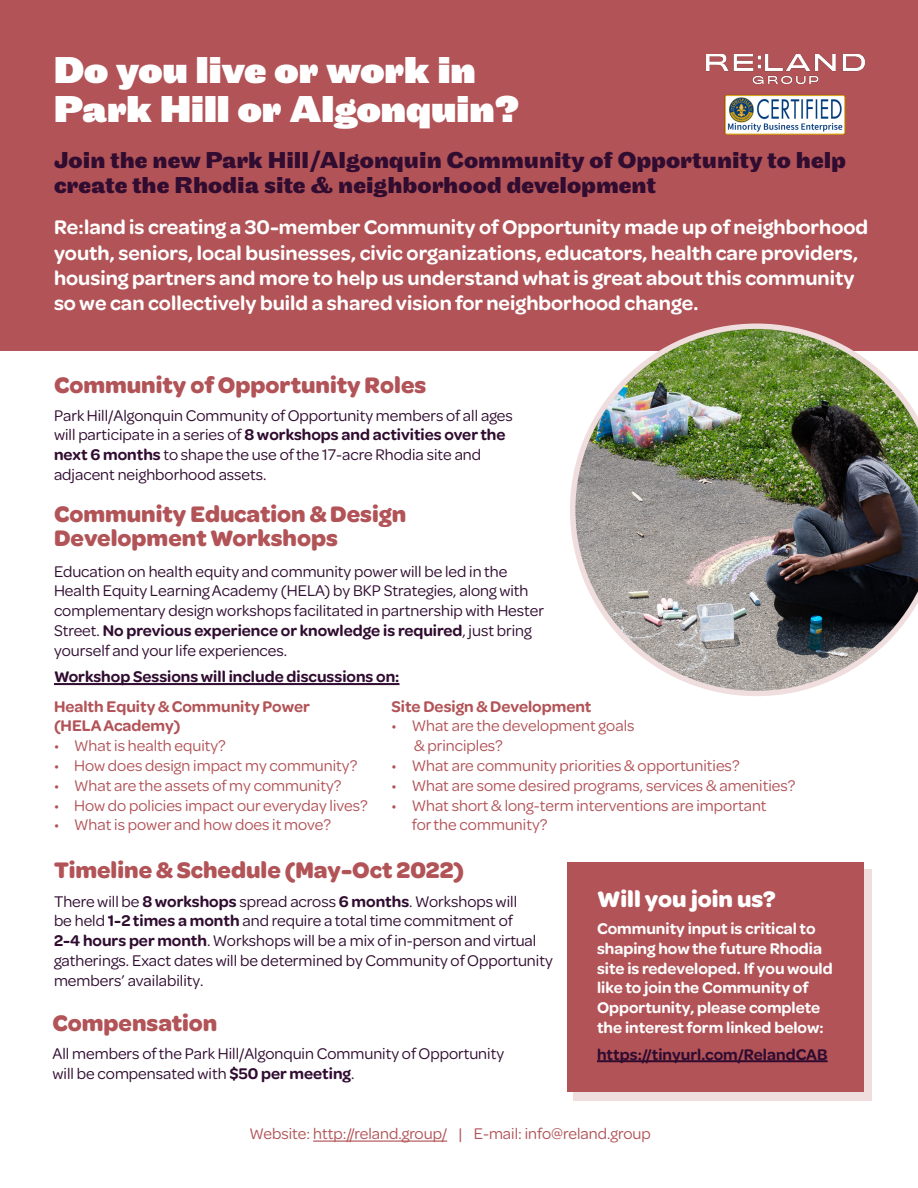
<style>
.page{position:relative;width:918px;height:1188px;background:#fff}
.page>*{position:absolute;margin:0;border:0;box-sizing:border-box;transform-origin:0 0}
.t1{font:900 39px "Maple";color:#fff}
.t2{font:700 24px/24px "Omnes";color:#b25357}
.t3{font:700 24px/25.5px "Maple";color:#300c30}
.t4{font:700 24px "Omnes";color:#fff}
.t5{font:600 21px/25.2px "Omnes";color:#fff}
.t6{font:16.5px/19.8px "Omnes";color:#300c30}
.t7{font:16.5px/19.8px "Omnes";color:#b25357}
.t8{font:600 16.5px/19.8px "Omnes";color:#fff}
.t9{font:600 16.5px "Omnes";color:#300c30}
.t10{font:600 16.5px "Omnes";color:#b25357}
.s1{font-weight:600}
</style>
<div class="page">
<div style="left:0;top:0;width:918px;height:351px;background:#b25357"></div>
<div style="left:573px;top:869px;width:298px;height:232px;background:#f0dddd"></div>
<div style="left:567px;top:862px;width:297px;height:230px;background:#b25357"></div>
<hr style="left:597px;top:1060px;width:231px;height:2px;background:#300c30">
<hr style="left:54px;top:683px;width:346px;height:2px;background:#300c30">
<img style="left:570px;top:324px;width:348px;height:372px">
<hr style="left:313px;top:1141px;width:134px;height:1px;background:#b25357">
<img style="left:706px;top:54px;width:158px;height:30px">
<img style="left:724px;top:94px;width:122px;height:41px">
<p class="t1" style="left:54px;top:45px;width:423px">Do you live or work in</p>
<p class="t1" style="left:54px;top:84px;width:467px">Park Hill or Algonquin?</p>
<p class="t3" style="left:54px;top:148px;width:794px">Join the new Park Hill/Algonquin Community of Opportunity to help create the Rhodia site &amp; neighborhood development</p>
<p class="t5" style="left:54px;top:214px;width:816px">Re:land is creating a 30-member Community of Opportunity made up of neighborhood youth, seniors, local businesses, civic organizations, educators, health care providers, housing partners and more to help us understand what is great about this community so we can collectively build a shared vision for neighborhood change.</p>
<p class="t2" style="left:54px;top:372px;width:374px">Community of Opportunity Roles</p>
<p class="t6" style="left:54px;top:404px;width:460px">Park Hill/Algonquin Community of Opportunity members of all ages will participate in a series of <span class="s1">8 workshops and activities over the next 6 months</span> to shape the use of the 17-acre Rhodia site and adjacent neighborhood assets.</p>
<p class="t2" style="left:54px;top:501px;width:354px">Community Education &amp; Design<br>Development Workshops</p>
<p class="t6" style="left:54px;top:560px;width:492px">Education on health equity and community power will be led in the Health Equity Learning Academy (HELA) by BKP Strategies, along with complementary design workshops facilitated in partnership with Hester Street. <span class="s1">No previous experience or knowledge is required</span>, just bring yourself and your life experiences.</p>
<p class="t9" style="left:54px;top:665px;width:347px">Workshop Sessions will include discussions on:</p>
<p class="t10" style="left:54px;top:695px;width:258px">Health Equity &amp; Community Power</p>
<p class="t10" style="left:54px;top:715px;width:128px">(HELA Academy)</p>
<p class="t7" style="left:54px;top:735px;width:173px">• What is health equity?</p>
<p class="t7" style="left:54px;top:755px;width:305px">• How does design impact my community?</p>
<p class="t7" style="left:54px;top:775px;width:289px">• What are the assets of my community?</p>
<p class="t7" style="left:54px;top:794px;width:315px">• How do policies impact our everyday lives?</p>
<p class="t7" style="left:54px;top:814px;width:279px">• What is power and how does it move?</p>
<p class="t10" style="left:392px;top:695px;width:202px">Site Design &amp; Development</p>
<p class="t7" style="left:392px;top:715px;width:244px">• What are the development goals</p>
<p class="t7" style="left:414px;top:735px;width:90px">&amp; principles?</p>
<p class="t7" style="left:392px;top:755px;width:350px">• What are community priorities &amp; opportunities?</p>
<p class="t7" style="left:392px;top:775px;width:405px">• What are some desired programs, services &amp; amenities?</p>
<p class="t7" style="left:412px;top:794px;width:356px;text-indent:-20px">• What short &amp; long-term interventions are important for the community?</p>
<p class="t2" style="left:54px;top:856px;width:412px">Timeline &amp; Schedule (May-Oct 2022)</p>
<p class="t6" style="left:54px;top:890px;width:500px">There will be <span class="s1">8 workshops</span> spread across <span class="s1">6 months</span>. Workshops will<br>be held <span class="s1">1-2 times a month</span> and require a total time commitment of<br><span class="s1">2-4 hours per month</span>. Workshops will be a mix of in-person and virtual gatherings. Exact dates will be determined by Community of Opportunity members’ availability.</p>
<p class="t4" style="left:597px;top:882px;width:180px">Will you join us?</p>
<p class="t8" style="left:597px;top:918px;width:237px">Community input is critical to shaping how the future Rhodia site is redeveloped. If you would like to join the Community of<br>Opportunity, please complete the interest form linked below:</p>
<p class="t9" style="left:597px;top:1043px;width:232px">https://tinyurl.com/RelandCAB</p>
<p class="t2" style="left:52px;top:1009px;width:166px">Compensation</p>
<p class="t6" style="left:52px;top:1043px;width:453px">All members of the Park Hill/Algonquin Community of Opportunity will be compensated with <span class="s1">$50 per meeting</span>.</p>
<p class="t7" style="left:250px;top:1123px;width:403px">Website: http://reland.group/ | E-mail: info@reland.group</p>
</div>
